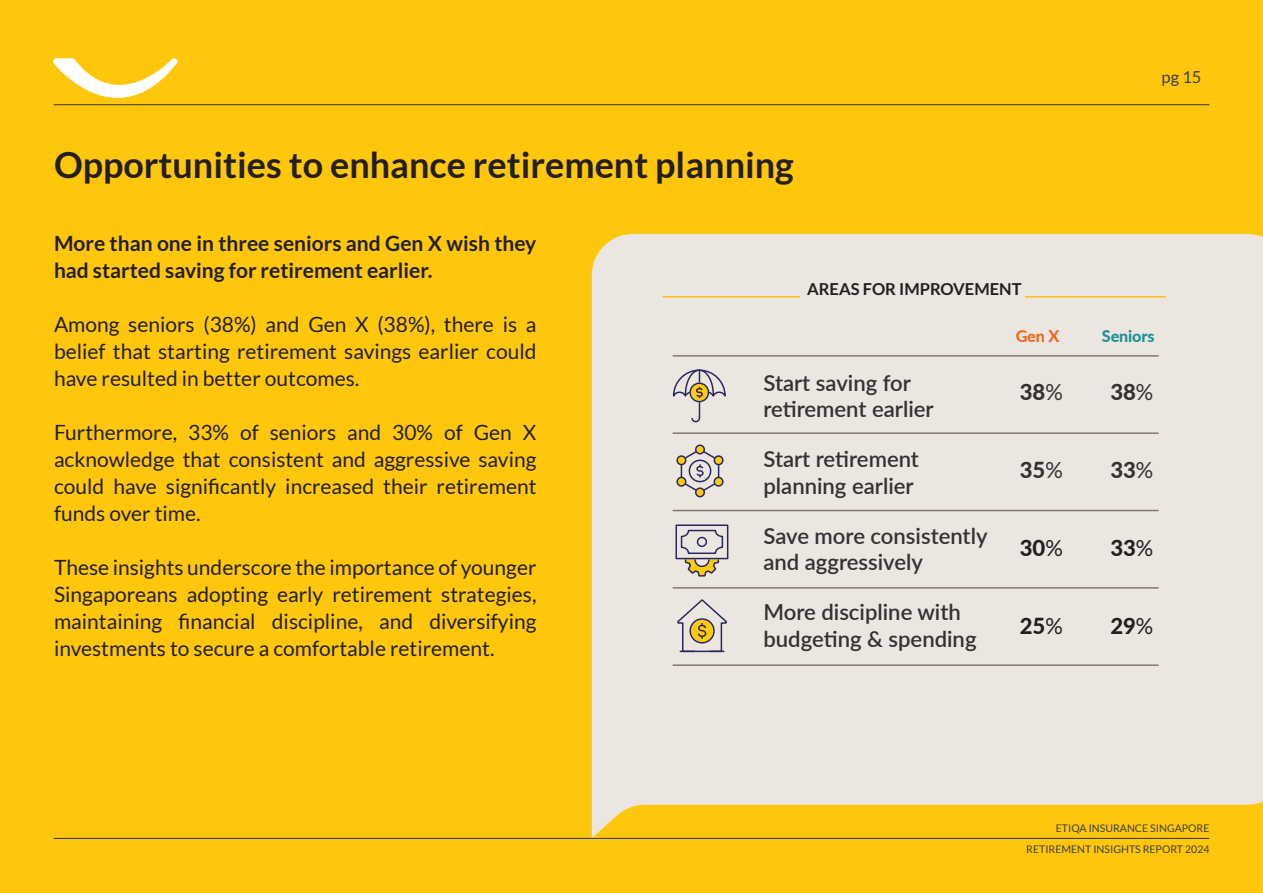
<style>
.page{position:relative;width:1263px;height:893px;background:#fff}
.page>*{position:absolute;margin:0;border:0;box-sizing:border-box;transform-origin:0 0}
.t1{font:700 36px "Lato";color:#231f20}
.t2{font:600 22.05px/26.5px "Lato";color:#333132}
.t3{font:800 22.05px "Lato";color:#333132}
.t4{font:800 22.05px "Lato";color:#231f20}
.t5{font:21px/27px "Lato";color:#231f20;text-align:justify}
.t6{font:700 21px/27px "Lato";color:#231f20}
.t7{font:700 16.5px "Lato";color:#231f20}
.t8{font:16.5px "Lato";color:#3e3e3f}
.t9{font:800 16.2px "Lato";letter-spacing:-.01em;color:#1c9199}
.t10{font:800 16.2px "Lato";color:#f36821}
.t11{font:10.5px/21px "Lato";color:#3e3e3f;text-align:right}
.s1{font-weight:400}
</style>
<div class="page">
<div style="left:1px;top:1px;width:1262px;height:892px;background:#fec70c"></div>
<hr style="left:54px;top:838px;width:1155px;height:1px;background:#3e3e3f">
<hr style="left:54px;top:104px;width:1155px;height:1px;background:#3e3e3f">
<svg style="left:53px;top:58px;width:125px;height:40px"></svg>
<div style="left:592px;top:234px;width:670px;height:604px;background:#ebe6df"></div>
<hr style="left:673px;top:432px;width:485px;height:2px;background:#847571">
<hr style="left:673px;top:355px;width:485px;height:2px;background:#847571">
<hr style="left:673px;top:587px;width:485px;height:2px;background:#847571">
<hr style="left:673px;top:510px;width:485px;height:1px;background:#847571">
<hr style="left:673px;top:664px;width:485px;height:2px;background:#847571">
<svg style="left:672px;top:369px;width:54px;height:54px;background:#cfc7be"></svg>
<div style="left:696px;top:446px;width:8px;height:8px;background:#feca0a;border-radius:50%"></div>
<div style="left:695px;top:444px;width:10px;height:10px;border:1px solid #25265f;border-radius:50%"></div>
<svg style="left:675px;top:450px;width:53px;height:203px;background:#cfc8bd"></svg>
<hr style="left:1025px;top:296px;width:141px;height:2px;background:#fcbd16">
<hr style="left:662px;top:296px;width:138px;height:2px;background:#fcbd16">
<p class="t8" style="left:1161px;top:68px;width:41px">pg 15</p>
<h1 class="t1" style="left:54px;top:144px;width:741px">Opportunities to enhance retirement planning</h1>
<p class="t6" style="left:54px;top:229px;width:484px">More than one in three seniors and Gen X wish they had started saving for retirement earlier.</p>
<p class="t5" style="left:54px;top:311px;width:484px">Among seniors (38%) and Gen X (38%), there is a belief that starting retirement savings earlier could have resulted in better outcomes.</p>
<p class="t5" style="left:54px;top:419px;width:484px">Furthermore, 33% of seniors and 30% of Gen X acknowledge that consistent and aggressive saving could have significantly increased their retirement funds over time.</p>
<p class="t5" style="left:54px;top:554px;width:484px">These insights underscore the importance of younger Singaporeans adopting early retirement strategies, maintaining financial discipline, and diversifying investments to secure a comfortable retirement.</p>
<p class="t7" style="left:807px;top:280px;width:216px">AREAS FOR IMPROVEMENT</p>
<p class="t2" style="left:763px;top:368px;width:172px">Start saving for retirement earlier</p>
<p class="t2" style="left:763px;top:445px;width:157px">Start retirement planning earlier</p>
<p class="t2" style="left:763px;top:522px;width:226px">Save more consistently and aggressively</p>
<p class="t2" style="left:763px;top:598px;width:215px">More discipline with budgeting &amp; spending</p>
<p class="t10" style="left:1016px;top:324px;width:45px">Gen X</p>
<p class="t9" style="left:1102px;top:324px;width:54px">Seniors</p>
<p class="t3" style="left:1020px;top:376px;width:44px">38<span class="s1">%</span></p>
<p class="t3" style="left:1110px;top:376px;width:44px">38<span class="s1">%</span></p>
<p class="t3" style="left:1020px;top:454px;width:44px">35<span class="s1">%</span></p>
<p class="t3" style="left:1110px;top:454px;width:44px">33<span class="s1">%</span></p>
<p class="t4" style="left:1020px;top:532px;width:44px">30<span class="s1">%</span></p>
<p class="t4" style="left:1110px;top:532px;width:44px">33<span class="s1">%</span></p>
<p class="t4" style="left:1020px;top:610px;width:44px">25<span class="s1">%</span></p>
<p class="t4" style="left:1110px;top:610px;width:44px">29<span class="s1">%</span></p>
<p class="t11" style="left:1026px;top:818px;width:185px">ETIQA INSURANCE SINGAPORE<br>RETIREMENT INSIGHTS REPORT 2024</p>
</div>
